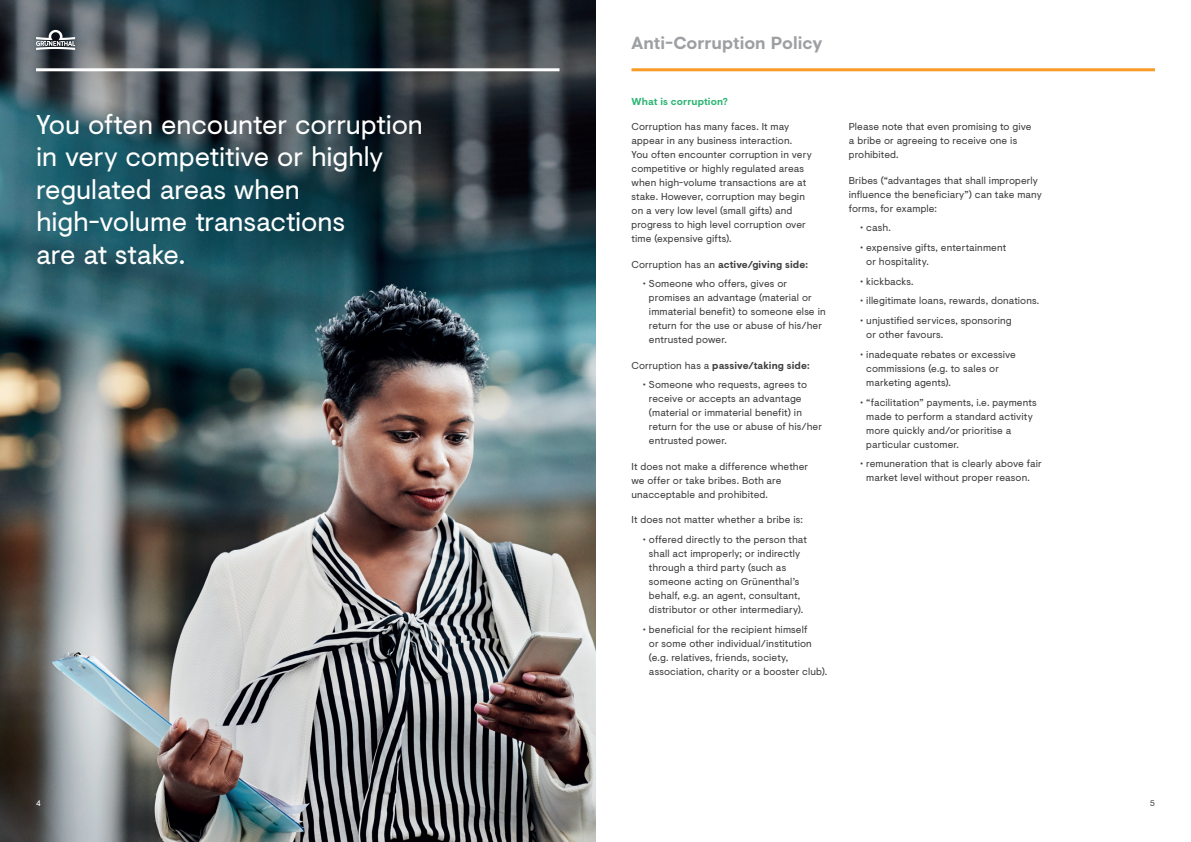
<style>
.page{position:relative;width:1191px;height:842px;background:#fff}
.page>*{position:absolute;margin:0;border:0;box-sizing:border-box;transform-origin:0 0}
.t1{font:27px/32.4px "Visuelt";letter-spacing:-.005em;color:#fff}
.t2{font:700 17.4px "Visuelt";color:#9d9fa2}
.t3{font:10px/14px "Visuelt";letter-spacing:.01em;color:#3e3e3f}
.t4{font:700 10px "Visuelt";letter-spacing:.01em;color:#3e3e3f}
.t5{font:700 10px "Visuelt";letter-spacing:.01em;color:#2bb572}
.t6{font:8px "Visuelt";color:#fff}
.t7{font:8px "Visuelt";color:#3e3e3f}
.s1{font-weight:400}
</style>
<div class="page">
<img style="left:0;top:0;width:595px;height:842px">
<hr style="left:36px;top:68px;width:523px;height:3px;background:#fff">
<hr style="left:631px;top:68px;width:524px;height:3px;background:#f89c27">
<svg style="left:36px;top:30px;width:39px;height:20px"></svg>
<h2 class="t2" style="left:631px;top:30px;width:192px">Anti-Corruption Policy</h2>
<p class="t5" style="left:631px;top:94px;width:98px">What is corruption?</p>
<p class="t3" style="left:631px;top:120px;width:182px">Corruption has many faces. It may appear in any business interaction.<br>You often encounter corruption in very competitive or highly regulated areas when high-volume transactions are at stake. However, corruption may begin on a very low level (small gifts) and progress to high level corruption over time (expensive gifts).</p>
<p class="t4" style="left:631px;top:257px;width:178px"><span class="s1">Corruption has an</span> active/giving side:</p>
<p class="t3" style="left:649px;top:277px;width:178px;text-indent:-6px">• Someone who offers, gives or promises an advantage (material or immaterial benefit) to someone else in return for the use or abuse of his/her entrusted power.</p>
<p class="t4" style="left:631px;top:358px;width:180px"><span class="s1">Corruption has a</span> passive/taking side:</p>
<p class="t3" style="left:649px;top:378px;width:175px;text-indent:-6px">• Someone who requests, agrees to receive or accepts an advantage (material or immaterial benefit) in return for the use or abuse of his/her entrusted power.</p>
<p class="t3" style="left:631px;top:459px;width:178px">It does not make a difference whether we offer or take bribes. Both are unacceptable and prohibited.</p>
<p class="t3" style="left:631px;top:512px;width:173px">It does not matter whether a bribe is:</p>
<p class="t3" style="left:649px;top:532px;width:159px;text-indent:-6px">• offered directly to the person that shall act improperly; or indirectly through a third party (such as someone acting on Grünenthal’s behalf, e.g. an agent, consultant, distributor or other intermediary).</p>
<p class="t3" style="left:649px;top:622px;width:180px;text-indent:-6px">• beneficial for the recipient himself<br>or some other individual/institution (e.g. relatives, friends, society, association, charity or a booster club).</p>
<h1 class="t1" style="left:36px;top:108px;width:388px">You often encounter corruption in very competitive or highly regulated areas when high-volume transactions<br>are at stake.</h1>
<p class="t3" style="left:849px;top:120px;width:184px">Please note that even promising to give a bribe or agreeing to receive one is prohibited.</p>
<p class="t3" style="left:849px;top:173px;width:194px">Bribes (“advantages that shall improperly influence the beneficiary”) can take many forms, for example:</p>
<p class="t3" style="left:860px;top:221px;width:32px">• cash.</p>
<p class="t3" style="left:866px;top:240px;width:141px;text-indent:-6px">• expensive gifts, entertainment or hospitality.</p>
<p class="t3" style="left:860px;top:274px;width:55px">• kickbacks.</p>
<p class="t3" style="left:860px;top:294px;width:181px">• illegitimate loans, rewards, donations.</p>
<p class="t3" style="left:866px;top:313px;width:147px;text-indent:-6px">• unjustified services, sponsoring or other favours.</p>
<p class="t3" style="left:866px;top:347px;width:151px;text-indent:-6px">• inadequate rebates or excessive commissions (e.g. to sales or marketing agents).</p>
<p class="t3" style="left:866px;top:395px;width:172px;text-indent:-6px">• “facilitation” payments, i.e. payments made to perform a standard activity more quickly and/or prioritise a particular customer.</p>
<p class="t3" style="left:860px;top:456px;width:183px;text-align:center">• remuneration that is clearly above fair market level without proper reason.</p>
<p class="t6" style="left:36px;top:797px;width:6px">4</p>
<p class="t7" style="left:1150px;top:797px;width:6px">5</p>
</div>
